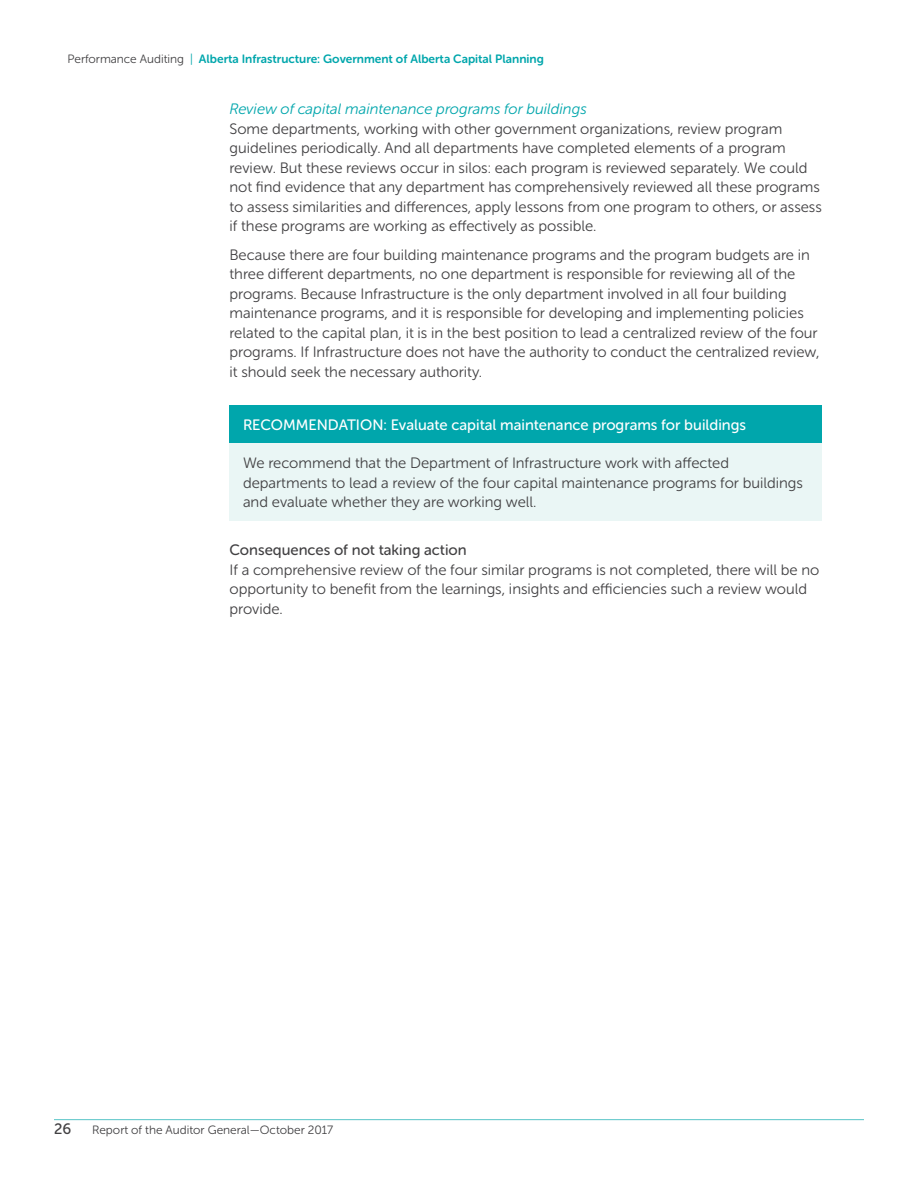
<style>
.page{position:relative;width:918px;height:1188px;background:#fff}
.page>*{position:absolute;margin:0;border:0;box-sizing:border-box;transform-origin:0 0}
.t1{font:15px/19.5px "Museo Sans Rounded 300";color:#414042}
.t2{font:15px "Museo Sans Rounded 500";color:#fff}
.t3{font:italic 15px "Museo Sans Rounded 300";color:#00a6ac}
.t4{font:15px "Museo Sans Rounded 500";color:#414042}
.t5{font:12px "Museo Sans Rounded 700";color:#00a6ac}
.t6{font:12px "Museo Sans Rounded 300";color:#414042}
.s1{font-family:"Museo Sans Rounded 300";color:#414042}
.s2{font-family:"Museo Sans Rounded 300"}
</style>
<div class="page">
<hr style="left:54px;top:1119px;width:810px;height:1px;background:#58c5c7">
<div style="left:230px;top:405px;width:592px;height:38px;background:#00a6ac"></div>
<div style="left:230px;top:443px;width:592px;height:78px;background:#eaf6f5"></div>
<p class="t5" style="left:68px;top:52px;width:478px"><span class="s1">Performance Auditing</span> <span class="s2">|</span> Alberta Infrastructure: Government of Alberta Capital Planning</p>
<p class="t3" style="left:230px;top:101px;width:359px">Review of capital maintenance programs for buildings</p>
<p class="t1" style="left:230px;top:119px;width:594px">Some departments, working with other government organizations, review program guidelines periodically. And all departments have completed elements of a program review. But these reviews occur in silos: each program is reviewed separately. We could not find evidence that any department has comprehensively reviewed all these programs to assess similarities and differences, apply lessons from one program to others, or assess if these programs are working as effectively as possible.</p>
<p class="t1" style="left:230px;top:245px;width:592px">Because there are four building maintenance programs and the program budgets are in three different departments, no one department is responsible for reviewing all of the programs. Because Infrastructure is the only department involved in all four building maintenance programs, and it is responsible for developing and implementing policies related to the capital plan, it is in the best position to lead a centralized review of the four programs. If Infrastructure does not have the authority to conduct the centralized review, it should seek the necessary authority.</p>
<p class="t2" style="left:243px;top:416px;width:505px">RECOMMENDATION: Evaluate capital maintenance programs for buildings</p>
<p class="t1" style="left:243px;top:453px;width:562px">We recommend that the Department of Infrastructure work with affected departments to lead a review of the four capital maintenance programs for buildings and evaluate whether they are working well.</p>
<p class="t4" style="left:230px;top:542px;width:239px">Consequences of not taking action</p>
<p class="t1" style="left:230px;top:560px;width:592px">If a comprehensive review of the four similar programs is not completed, there will be no opportunity to benefit from the learnings, insights and efficiencies such a review would provide.</p>
<p class="t4" style="left:54px;top:1120px;width:19px">26</p>
<p class="t6" style="left:92px;top:1123px;width:242px">Report of the Auditor General—October 2017</p>
</div>
